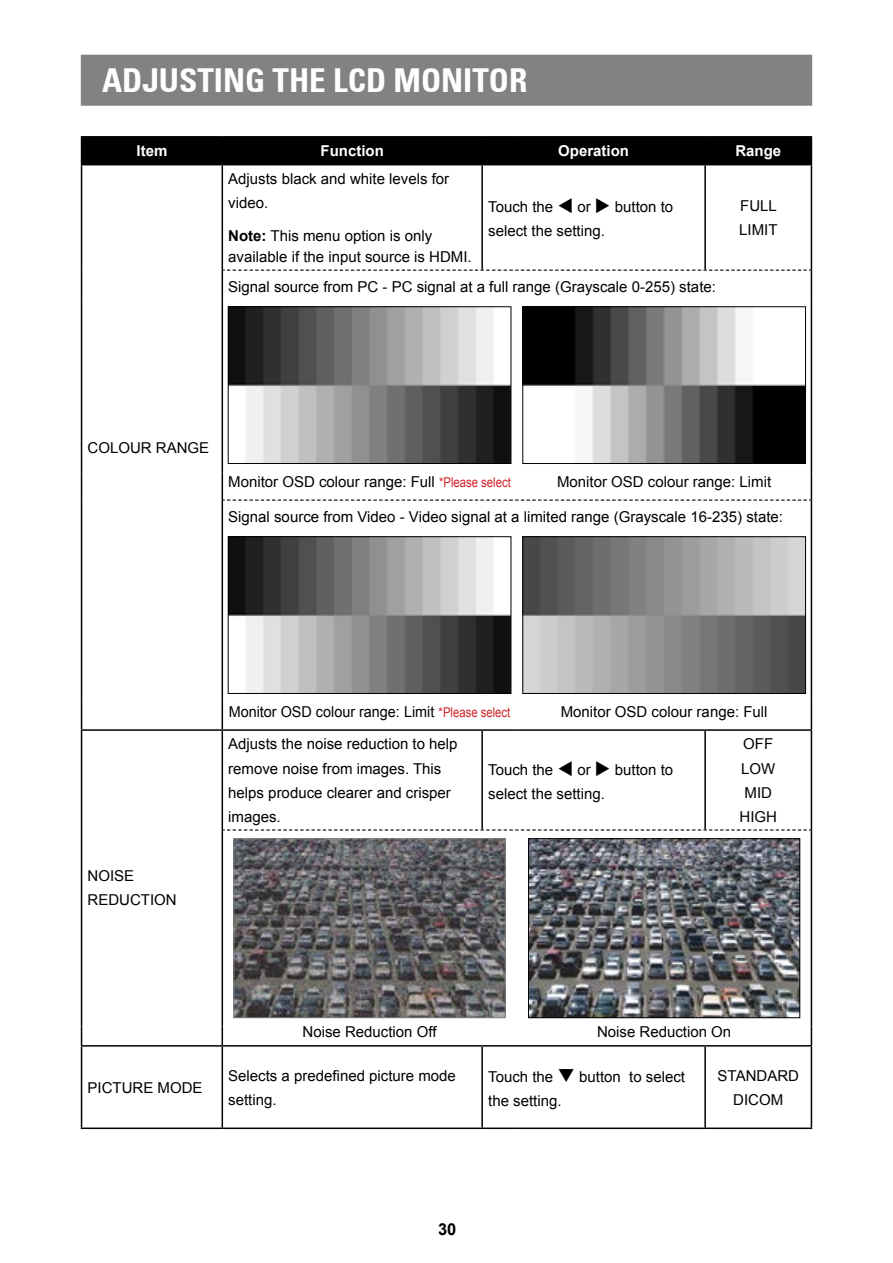
<style>
.page{position:relative;width:893px;height:1263px;background:#fff}
.page>*{position:absolute;margin:0;border:0;box-sizing:border-box;transform-origin:0 0}
.t1{font:700 condensed 33px "Univers 67";color:#fff}
.t2{font:700 16.5px "Arial";color:#000}
.t3{font:15px/24px "Arial";color:#000}
.t4{font:15px "Arial";color:#000;scale:.96 1}
.t5{font:700 15px "Arial";color:#fff}
.s1{font-weight:700}
.s2{font-size:13.5px;color:#d22229}
</style>
<div class="page">
<div style="left:82px;top:55px;width:729px;height:50px;background:#808284"></div>
<div style="left:81px;top:55px;width:731px;height:51px;border:2px solid #808284"></div>
<hr style="left:81px;top:136px;width:141px;height:2px;background:#000">
<hr style="left:222px;top:136px;width:260px;height:2px;background:#000">
<hr style="left:482px;top:136px;width:35px;height:2px;background:#000">
<hr style="left:517px;top:136px;width:188px;height:2px;background:#000">
<hr style="left:705px;top:136px;width:107px;height:2px;background:#000">
<div style="left:81px;top:137px;width:731px;height:27px;background:#000"></div>
<hr style="left:81px;top:164px;width:141px;height:1px;background:#000">
<hr style="left:81px;top:165px;width:1px;height:105px;background:#000">
<hr style="left:222px;top:164px;width:260px;height:1px;background:#000">
<hr style="left:222px;top:165px;width:1px;height:105px;background:#000">
<hr style="left:482px;top:164px;width:35px;height:1px;background:#000">
<hr style="left:481px;top:165px;width:2px;height:105px;background:#000">
<hr style="left:517px;top:164px;width:188px;height:1px;background:#000">
<hr style="left:705px;top:164px;width:107px;height:1px;background:#000">
<hr style="left:704px;top:165px;width:2px;height:105px;background:#000">
<hr style="left:811px;top:165px;width:1px;height:105px;background:#000">
<svg style="left:81px;top:270px;width:1px;height:28px"></svg>
<hr style="left:81px;top:298px;width:1px;height:174px;background:#000">
<hr style="left:222px;top:298px;width:1px;height:174px;background:#000">
<hr style="left:811px;top:298px;width:1px;height:174px;background:#000">
<svg style="left:81px;top:472px;width:1px;height:56px"></svg>
<hr style="left:81px;top:528px;width:1px;height:174px;background:#000">
<hr style="left:222px;top:528px;width:1px;height:174px;background:#000">
<hr style="left:811px;top:528px;width:1px;height:174px;background:#000">
<svg style="left:81px;top:702px;width:1px;height:27px"></svg>
<svg style="left:222px;top:702px;width:1px;height:27px"></svg>
<svg style="left:811px;top:702px;width:1px;height:27px"></svg>
<hr style="left:81px;top:729px;width:141px;height:2px;background:#000">
<hr style="left:81px;top:731px;width:1px;height:99px;background:#000">
<hr style="left:222px;top:729px;width:260px;height:2px;background:#000">
<hr style="left:222px;top:731px;width:1px;height:99px;background:#000">
<hr style="left:482px;top:729px;width:35px;height:2px;background:#000">
<hr style="left:481px;top:731px;width:2px;height:98px;background:#000">
<hr style="left:517px;top:729px;width:188px;height:2px;background:#000">
<hr style="left:705px;top:729px;width:107px;height:2px;background:#000">
<hr style="left:704px;top:731px;width:2px;height:98px;background:#000">
<hr style="left:811px;top:731px;width:1px;height:99px;background:#000">
<hr style="left:81px;top:830px;width:1px;height:196px;background:#000">
<hr style="left:222px;top:830px;width:1px;height:196px;background:#000">
<hr style="left:811px;top:830px;width:1px;height:196px;background:#000">
<svg style="left:81px;top:1026px;width:1px;height:19px"></svg>
<svg style="left:222px;top:1026px;width:1px;height:19px"></svg>
<svg style="left:811px;top:1026px;width:1px;height:19px"></svg>
<hr style="left:81px;top:1045px;width:141px;height:1px;background:#000">
<hr style="left:81px;top:1046px;width:1px;height:81px;background:#000">
<hr style="left:222px;top:1045px;width:260px;height:1px;background:#000">
<hr style="left:222px;top:1046px;width:1px;height:81px;background:#000">
<hr style="left:81px;top:1127px;width:141px;height:2px;background:#000">
<hr style="left:222px;top:1127px;width:260px;height:2px;background:#000">
<hr style="left:482px;top:1045px;width:35px;height:1px;background:#000">
<hr style="left:481px;top:1046px;width:2px;height:81px;background:#000">
<hr style="left:517px;top:1045px;width:188px;height:1px;background:#000">
<hr style="left:705px;top:1045px;width:107px;height:1px;background:#000">
<hr style="left:704px;top:1046px;width:2px;height:81px;background:#000">
<hr style="left:811px;top:1046px;width:1px;height:81px;background:#000">
<hr style="left:482px;top:1127px;width:35px;height:2px;background:#000">
<hr style="left:517px;top:1127px;width:188px;height:2px;background:#000">
<hr style="left:705px;top:1127px;width:107px;height:2px;background:#000">
<svg style="left:223px;top:829px;width:588px;height:1px"></svg>
<svg style="left:222px;top:270px;width:590px;height:28px"></svg>
<svg style="left:222px;top:472px;width:590px;height:56px"></svg>
<img style="left:230px;top:309px;width:279px;height:153px">
<div style="left:228px;top:307px;width:283px;height:157px;border:1px solid #000"></div>
<img style="left:525px;top:309px;width:279px;height:153px">
<div style="left:523px;top:307px;width:283px;height:157px;border:1px solid #000"></div>
<img style="left:230px;top:538px;width:279px;height:154px">
<div style="left:228px;top:536px;width:283px;height:158px;border:1px solid #000"></div>
<img style="left:525px;top:538px;width:279px;height:154px">
<div style="left:523px;top:536px;width:283px;height:158px;border:1px solid #000"></div>
<img style="left:236px;top:840px;width:267px;height:176px">
<div style="left:234px;top:838px;width:271px;height:180px;border:1px solid #808284"></div>
<img style="left:530px;top:840px;width:268px;height:176px">
<div style="left:528px;top:838px;width:272px;height:180px;border:1px solid #000"></div>
<h1 class="t1" style="left:102px;top:61px;width:427px">ADJUSTING THE LCD MONITOR</h1>
<p class="t5" style="left:136px;top:145px;width:32px">Item</p>
<p class="t5" style="left:321px;top:145px;width:65px">Function</p>
<p class="t5" style="left:558px;top:145px;width:72px">Operation</p>
<p class="t5" style="left:735px;top:145px;width:47px">Range</p>
<p class="t3" style="left:228px;top:168px;width:222px">Adjusts black and white levels for video.</p>
<p class="t3" style="left:228px;top:226px;width:245px;line-height:21px"><span class="s1">Note:</span> This menu option is only available if the input source is HDMI.</p>
<p class="t3" style="left:488px;top:196px;width:187px">Touch the ▼ or ◆ button to select the setting.</p>
<p class="t3" style="left:739px;top:195px;width:40px">FULL<br>LIMIT</p>
<p class="t3" style="left:228px;top:276px;width:489px">Signal source from PC - PC signal at a full range (Grayscale 0-255) state:</p>
<p class="t3" style="left:88px;top:437px;width:123px">COLOUR RANGE</p>
<p class="t3" style="left:228px;top:471px;width:284px">Monitor OSD colour range: Full <span class="s2">*Please select</span></p>
<p class="t3" style="left:557px;top:471px;width:216px">Monitor OSD colour range: Limit</p>
<p class="t3" style="left:228px;top:506px;width:556px">Signal source from Video - Video signal at a limited range (Grayscale 16-235) state:</p>
<p class="t3" style="left:88px;top:865px;width:91px">NOISE<br>REDUCTION</p>
<p class="t4" style="left:229px;top:706px;width:295px">Monitor OSD colour range: Limit <span class="s2">*Please select</span></p>
<p class="t3" style="left:561px;top:701px;width:208px">Monitor OSD colour range: Full</p>
<p class="t3" style="left:228px;top:734px;width:231px">Adjusts the noise reduction to help remove noise from images. This helps produce clearer and crisper images.</p>
<p class="t3" style="left:488px;top:759px;width:187px">Touch the ▼ or ◆ button to select the setting.</p>
<p class="t3" style="left:739px;top:734px;width:39px;text-align:center">OFF<br>LOW<br>MID<br>HIGH</p>
<p class="t3" style="left:88px;top:1077px;width:117px">PICTURE MODE</p>
<p class="t3" style="left:303px;top:1021px;width:135px">Noise Reduction Off</p>
<p class="t3" style="left:597px;top:1021px;width:136px">Noise Reduction On</p>
<p class="t3" style="left:228px;top:1063px;width:229px">Selects a predefined picture mode setting.</p>
<p class="t3" style="left:488px;top:1066px;width:198px">Touch the ❑ button to select the setting.</p>
<p class="t3" style="left:718px;top:1065px;width:83px;text-align:center">STANDARD<br>DICOM</p>
<p class="t2" style="left:438px;top:1223px;width:20px">30</p>
</div>
